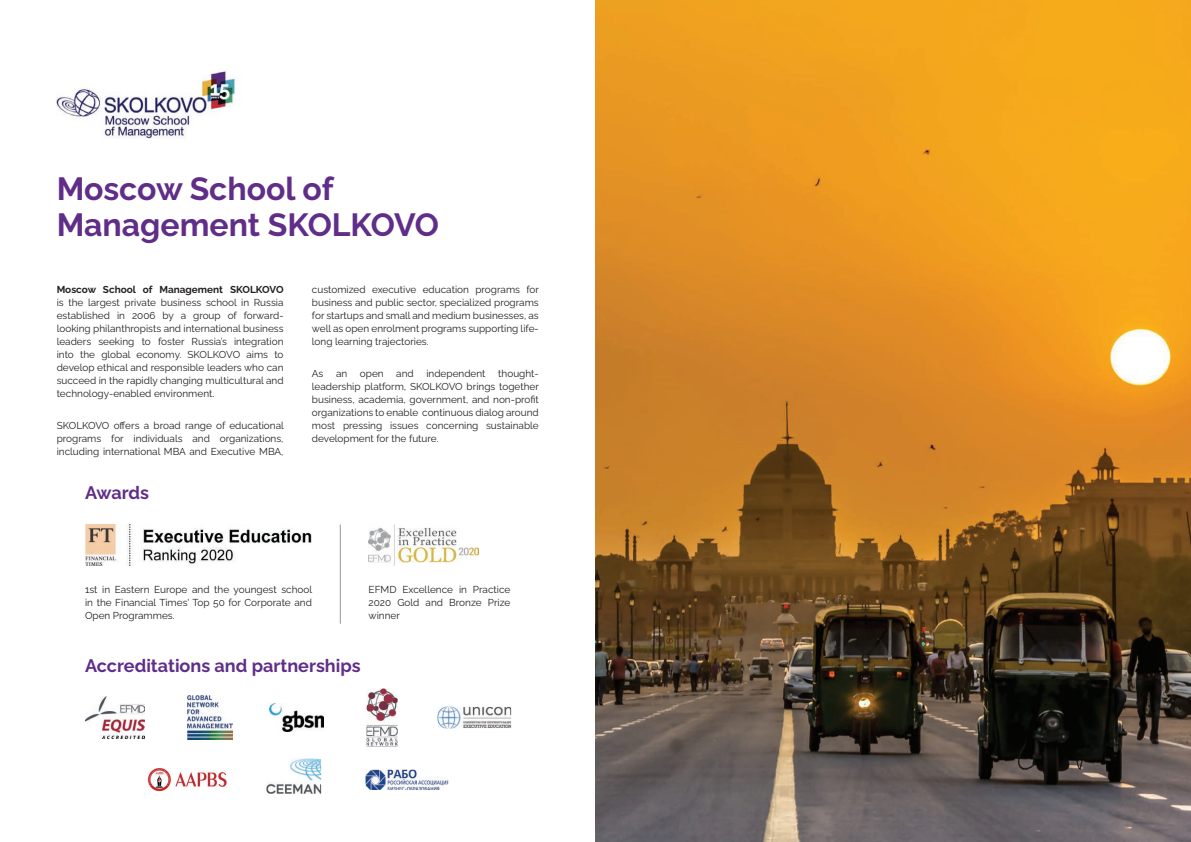
<style>
.page{position:relative;width:1191px;height:842px;background:#fff}
.page>*{position:absolute;margin:0;border:0;box-sizing:border-box;transform-origin:0 0}
.t1{font:700 32px/36px "Raleway";color:#602d89}
.t2{font:700 18px "Raleway";color:#602d89}
.t3{font:10px/13px "Raleway";color:#231f20;text-align:justify}
.t4{font:700 10px "Raleway";color:#231f20}
</style>
<div class="page">
<img style="left:57px;top:71px;width:179px;height:68px">
<img style="left:85px;top:524px;width:227px;height:42px">
<img style="left:369px;top:524px;width:110px;height:42px">
<img style="left:85px;top:696px;width:59px;height:43px">
<img style="left:187px;top:696px;width:45px;height:43px">
<img style="left:270px;top:704px;width:54px;height:27px">
<hr style="left:340px;top:524px;width:1px;height:100px;background:#939598">
<img style="left:366px;top:688px;width:32px;height:59px">
<img style="left:437px;top:706px;width:74px;height:22px">
<img style="left:147px;top:768px;width:80px;height:23px">
<img style="left:365px;top:769px;width:83px;height:21px">
<img style="left:266px;top:758px;width:55px;height:36px">
<img style="left:595px;top:0;width:596px;height:842px">
<h1 class="t1" style="left:57px;top:168px;width:384px">Moscow School of<br>Management SKOLKOVO</h1>
<p class="t4" style="left:57px;top:282px;width:228px">Moscow School of Management SKOLKOVO</p>
<p class="t3" style="left:57px;top:295px;width:228px">is the largest private business school in Russia established in 2006 by a group of forward&shy;looking philanthropists and international business leaders seeking to foster Russia’s integration into the global economy. SKOLKOVO aims to develop ethical and responsible leaders who can succeed in the rapidly changing multicultural and technology-enabled environment.</p>
<p class="t3" style="left:57px;top:417px;width:229px">SKOLKOVO offers a broad range of educational programs for individuals and organizations, including international MBA and Executive MBA,</p>
<h2 class="t2" style="left:85px;top:479px;width:66px">Awards</h2>
<p class="t3" style="left:312px;top:282px;width:229px">customized executive education programs for business and public sector, specialized programs for startups and small and medium businesses, as well as open enrolment programs supporting life&shy;long learning trajectories.</p>
<p class="t3" style="left:312px;top:365px;width:13px">As</p>
<p class="t3" style="left:336px;top:365px;width:13px">an</p>
<p class="t3" style="left:360px;top:365px;width:25px">open</p>
<p class="t3" style="left:396px;top:365px;width:19px">and</p>
<p class="t3" style="left:426px;top:365px;width:61px">independent</p>
<p class="t3" style="left:312px;top:365px;width:229px;text-indent:186px">thought&shy;leadership platform, SKOLKOVO brings together business, academia, government, and non-profit organizations to enable continuous dialog around most pressing issues concerning sustainable development for the future.</p>
<p class="t3" style="left:85px;top:582px;width:229px">1st in Eastern Europe and the youngest school in the Financial Times' Top 50 for Corporate and Open Programmes.</p>
<p class="t3" style="left:368px;top:582px;width:143px">EFMD Excellence in Practice 2020 Gold and Bronze Prize winner</p>
<h2 class="t2" style="left:85px;top:652px;width:277px">Accreditations and partnerships</h2>
</div>
